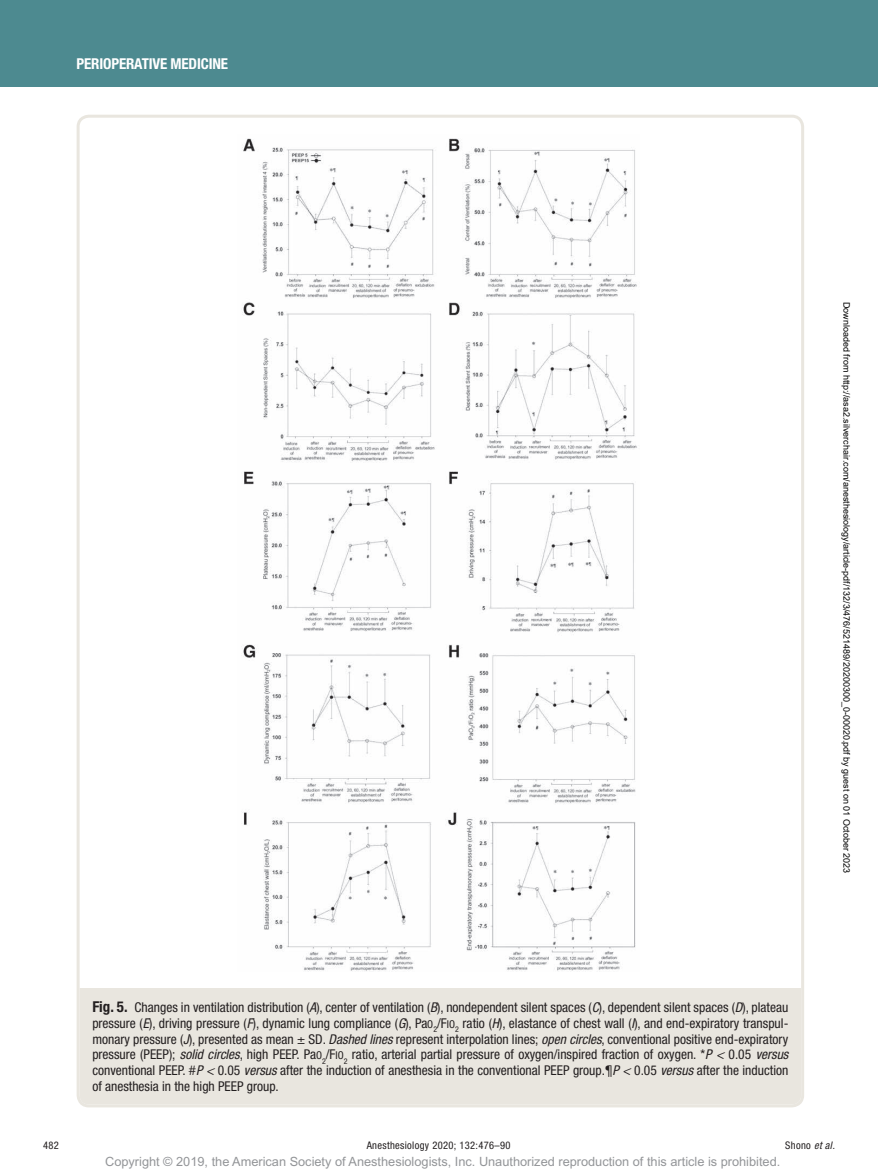
<style>
.page{position:relative;width:878px;height:1175px;background:#fff}
.page>*{position:absolute;margin:0;border:0;box-sizing:border-box;transform-origin:0 0}
.t1{font:700 condensed 15px "Helvetica Neue LT Std";letter-spacing:-.01em;color:#fff}
.t2{font:condensed 13.5px/15.8px "Helvetica Neue LT Std";color:#231f20;text-align:justify}
.t3{font:12.75px "Arial MT Std";color:#939598}
.t4{font:condensed 10.5px "Helvetica Neue LT Std";letter-spacing:.03em;color:#231f20}
.t5{font:9px "Arial";color:#000}
.s1{font-weight:700;font-size:15px}
.s2{font-style:italic}
.s3{font-family:"Helvetica Neue LT Std Cn SC800";font-stretch:normal;font-size:10.8px}
.s4{font-family:"Gandhari Unicode";font-stretch:normal}
</style>
<div class="page">
<div style="left:0;top:0;width:878px;height:86px;background:#4d8a90"></div>
<img style="left:242px;top:138px;width:395px;height:833px">
<div style="left:80px;top:988px;width:721px;height:116px;background:#e9e6df"></div>
<p class="t1" style="left:77px;top:54px;width:153px">PERIOPERATIVE MEDICINE</p>
<p class="t2" style="left:92px;top:999px;width:697px"><span class="s1">FIG. 5.</span> Changes in ventilation distribution (<span class="s2">A</span>), center of ventilation (<span class="s2">B</span>), nondependent silent spaces (<span class="s2">C</span>), dependent silent spaces (<span class="s2">D</span>), plateau pressure (<span class="s2">E</span>), driving pressure (<span class="s2">F</span>), dynamic lung compliance (<span class="s2">G</span>), Pa<span class="s3">O</span><sub>2</sub>/F<span class="s3">IO</span><sub>2</sub> ratio (<span class="s2">H</span>), elastance of chest wall (<span class="s2">I</span>), and end-expiratory transpul&shy;monary pressure (<span class="s2">J</span>), presented as mean ± SD. <span class="s2">Dashed lines</span> represent interpolation lines; <span class="s2">open circles</span>, conventional positive end-expiratory pressure (PEEP); <span class="s2">solid circles</span>, high PEEP. Pa<span class="s3">O</span><sub>2</sub>/F<span class="s3">IO</span><sub>2</sub> ratio, arterial partial pressure of oxygen/inspired fraction of oxygen. *<span class="s2">P &lt;</span> 0.05 <span class="s2">versus </span>conventional PEEP. <span class="s4">#</span><span class="s2">P &lt;</span> 0.05 <span class="s2">versus</span> after the induction of anesthesia in the conventional PEEP group.¶<span class="s2">P &lt;</span> 0.05 <span class="s2">versus</span> after the induction of anesthesia in the high PEEP group.</p>
<p class="t5" style="left:850px;top:302px;width:573px;rotate:90deg">Downloaded from http://asa2.silverchair.com/anesthesiology/article-pdf/132/3/476/521489/20200300_0-00020.pdf by guest on 01 October 2023</p>
<p class="t4" style="left:43px;top:1139px;width:174px">482 A</p>
<p class="t4" style="left:372px;top:1139px;width:140px">nesthesiology 2020; 132:476–90</p>
<p class="t4" style="left:785px;top:1139px;width:51px">Shono <span class="s2">et al.</span></p>
<p class="t3" style="left:105px;top:1154px;width:676px">Copyright © 2019, the American Society of Anesthesiologists, Inc. Unauthorized reproduction of this article is prohibited.</p>
</div>
